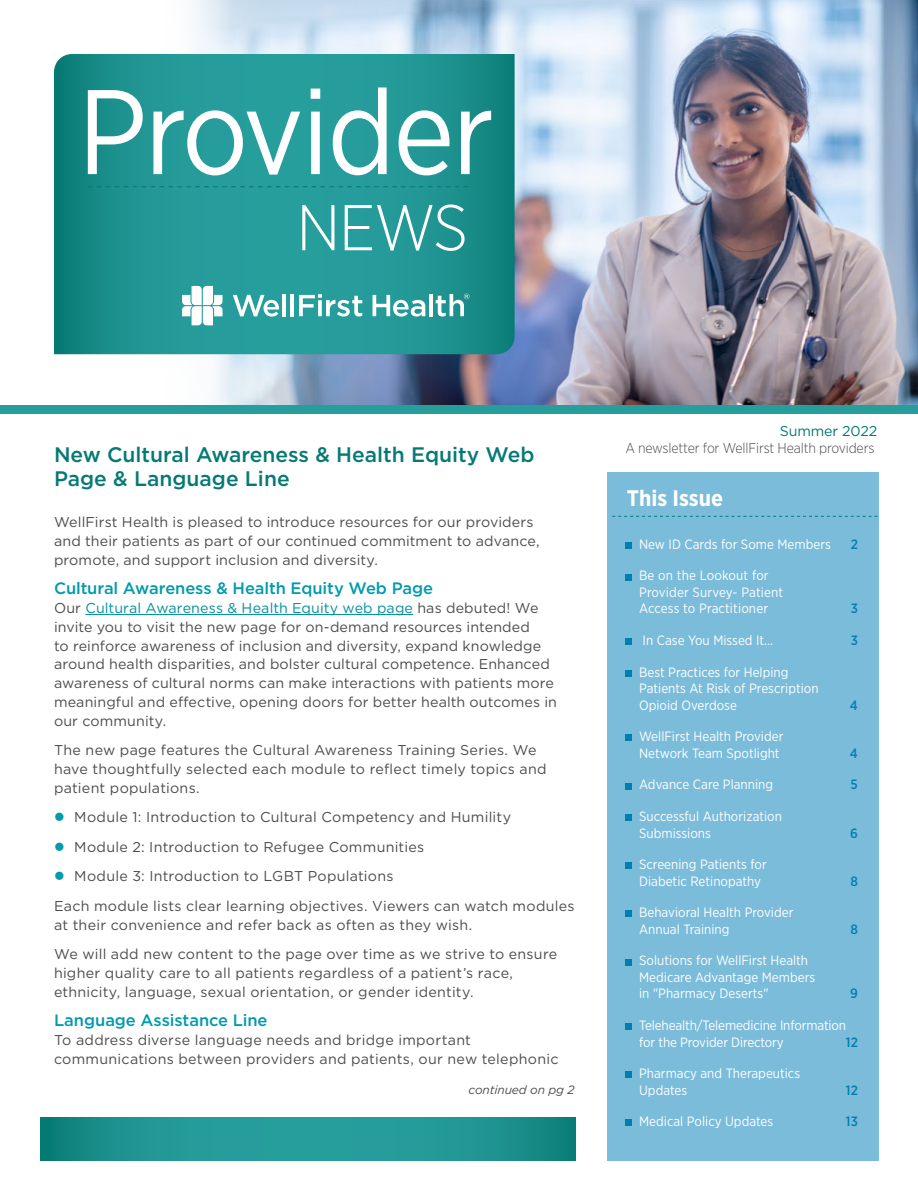
<style>
.page{position:relative;width:918px;height:1188px;background:#fff}
.page>*{position:absolute;margin:0;border:0;box-sizing:border-box;transform-origin:0 0}
.t1{font:120px "Gotham Narrow";letter-spacing:-.02em;color:#fff}
.t2{font:300 64.5px "Gotham Narrow";color:#fff}
.t3{font:700 22.5px "Gotham Narrow";color:#fff}
.t4{font:500 21px/24px "Gotham";color:#057a75}
.t5{font:500 16.5px "Gotham";letter-spacing:-.005em;color:#009bac}
.t6{font:14.25px/18.8px "Gotham";letter-spacing:.01em;color:#4d4d4f}
.t7{font:300 14.25px "Gotham Narrow";letter-spacing:-.01em;color:#4d4d4f}
.t8{font:14.25px "Gotham";letter-spacing:-.01em;color:#057a75}
.t9{font:13.5px/16.5px "Gotham Narrow";color:#fff}
.t10{font:500 13.5px "Gotham Narrow";color:#0080b0}
.t11{font:italic 12px "Gotham";letter-spacing:-.01em;color:#4d4d4f}
.s1{color:#0090a1}
</style>
<div class="page">
<img style="left:157px;top:0;width:761px;height:405px">
<svg style="left:40px;top:1118px;width:535px;height:43px;background:#1f9592"></svg>
<div style="left:608px;top:472px;width:271px;height:689px;background:#7bbcda"></div>
<svg style="left:612px;top:516px;width:265px;height:1px"></svg>
<svg style="left:54px;top:54px;width:461px;height:300px;background:#1f9492"></svg>
<svg style="left:88px;top:186px;width:380px;height:1px"></svg>
<svg style="left:181px;top:283px;width:288px;height:42px"></svg>
<div style="left:0;top:405px;width:918px;height:9px;background:#269e9c"></div>
<div style="left:625px;top:542px;width:7px;height:7px;background:#0080b0"></div>
<div style="left:625px;top:574px;width:7px;height:6px;background:#0080b0"></div>
<div style="left:625px;top:638px;width:7px;height:7px;background:#0080b0"></div>
<div style="left:625px;top:670px;width:7px;height:7px;background:#0080b0"></div>
<div style="left:625px;top:735px;width:7px;height:6px;background:#0080b0"></div>
<div style="left:625px;top:783px;width:7px;height:6px;background:#0080b0"></div>
<div style="left:625px;top:814px;width:7px;height:7px;background:#0080b0"></div>
<div style="left:625px;top:862px;width:7px;height:7px;background:#0080b0"></div>
<div style="left:625px;top:911px;width:7px;height:6px;background:#0080b0"></div>
<div style="left:625px;top:959px;width:7px;height:6px;background:#0080b0"></div>
<div style="left:625px;top:1023px;width:7px;height:7px;background:#0080b0"></div>
<div style="left:625px;top:1071px;width:7px;height:7px;background:#0080b0"></div>
<div style="left:625px;top:1120px;width:7px;height:6px;background:#0080b0"></div>
<hr style="left:85px;top:614px;width:328px;height:1px;background:#0090a1">
<h1 class="t1" style="left:78px;top:59px;width:418px">Provider</h1>
<h2 class="t2" style="left:297px;top:188px;width:173px">NEWS</h2>
<h3 class="t4" style="left:54px;top:442px;width:482px">New Cultural Awareness &amp; Health Equity Web<br>Page &amp; Language Line</h3>
<p class="t6" style="left:54px;top:513px;width:487px">WellFirst Health is pleased to introduce resources for our providers and their patients as part of our continued commitment to advance, promote, and support inclusion and diversity.</p>
<p class="t5" style="left:54px;top:578px;width:381px">Cultural Awareness &amp; Health Equity Web Page</p>
<p class="t6" style="left:54px;top:598px;width:505px">Our <span class="s1">Cultural Awareness &amp; Health Equity web page</span> has debuted! We invite you to visit the new page for on-demand resources intended<br>to reinforce awareness of inclusion and diversity, expand knowledge around health disparities, and bolster cultural competence. Enhanced awareness of cultural norms can make interactions with patients more meaningful and effective, opening doors for better health outcomes in our community.</p>
<p class="t6" style="left:54px;top:740px;width:494px">The new page features the Cultural Awareness Training Series. We have thoughtfully selected each module to reflect timely topics and patient populations.</p>
<p class="t6" style="left:74px;top:807px;width:438px">Module 1: Introduction to Cultural Competency and Humility</p>
<p class="t6" style="left:74px;top:837px;width:351px">Module 2: Introduction to Refugee Communities</p>
<p class="t6" style="left:74px;top:867px;width:321px">Module 3: Introduction to LGBT Populations</p>
<p class="t6" style="left:54px;top:896px;width:522px">Each module lists clear learning objectives. Viewers can watch modules</p>
<p class="t6" style="left:54px;top:909px;width:505px;line-height:29.5px">at their convenience and refer back as often as they wish.<br>We will add new content to the page over time as we strive to ensure</p>
<p class="t6" style="left:54px;top:963px;width:460px">higher quality care to all patients regardless of a patient’s race, ethnicity, language, sexual orientation, or gender identity.</p>
<p class="t5" style="left:54px;top:1010px;width:215px">Language Assistance Line</p>
<p class="t6" style="left:54px;top:1030px;width:506px">To address diverse language needs and bridge important communications between providers and patients, our new telephonic</p>
<p class="t11" style="left:469px;top:1082px;width:108px">continued on pg 2</p>
<p class="t8" style="left:780px;top:422px;width:99px">Summer 2022</p>
<p class="t7" style="left:625px;top:439px;width:251px">A newsletter for WellFirst Health providers</p>
<h3 class="t3" style="left:627px;top:484px;width:98px">This Issue</h3>
<p class="t9" style="left:639px;top:536px;width:193px">New ID Cards for Some Members</p>
<p class="t10" style="left:851px;top:536px;width:9px">2</p>
<p class="t9" style="left:639px;top:567px;width:146px">Be on the Lookout for<br>Provider Survey- Patient<br>Access to Practitioner</p>
<p class="t10" style="left:851px;top:600px;width:9px">3</p>
<p class="t9" style="left:643px;top:632px;width:132px">In Case You Missed It…</p>
<p class="t10" style="left:851px;top:632px;width:9px">3</p>
<p class="t9" style="left:639px;top:664px;width:181px">Best Practices for Helping<br>Patients At Risk of Prescription<br>Opioid Overdose</p>
<p class="t10" style="left:850px;top:696px;width:10px">4</p>
<p class="t9" style="left:639px;top:728px;width:146px">WellFirst Health Provider<br>Network Team Spotlight</p>
<p class="t10" style="left:850px;top:745px;width:10px">4</p>
<p class="t9" style="left:639px;top:776px;width:136px">Advance Care Planning</p>
<p class="t10" style="left:851px;top:776px;width:9px">5</p>
<p class="t9" style="left:639px;top:808px;width:144px">Successful Authorization<br>Submissions</p>
<p class="t10" style="left:850px;top:824px;width:9px">6</p>
<p class="t9" style="left:639px;top:856px;width:129px">Screening Patients for<br>Diabetic Retinopathy</p>
<p class="t9" style="left:639px;top:904px;width:156px">Behavioral Health Provider<br>Annual Training</p>
<p class="t9" style="left:639px;top:952px;width:178px">Solutions for WellFirst Health<br>Medicare Advantage Members in "Pharmacy Deserts"</p>
<p class="t10" style="left:850px;top:872px;width:9px">8</p>
<p class="t10" style="left:850px;top:921px;width:9px">8</p>
<p class="t10" style="left:850px;top:985px;width:9px">9</p>
<p class="t9" style="left:639px;top:1017px;width:209px">Telehealth/Telemedicine Information for the Provider Directory</p>
<p class="t10" style="left:846px;top:1033px;width:13px">12</p>
<p class="t9" style="left:639px;top:1065px;width:163px">Pharmacy and Therapeutics<br>Updates</p>
<p class="t10" style="left:846px;top:1081px;width:13px">12</p>
<p class="t9" style="left:639px;top:1113px;width:136px">Medical Policy Updates</p>
<p class="t10" style="left:846px;top:1113px;width:13px">13</p>
</div>
